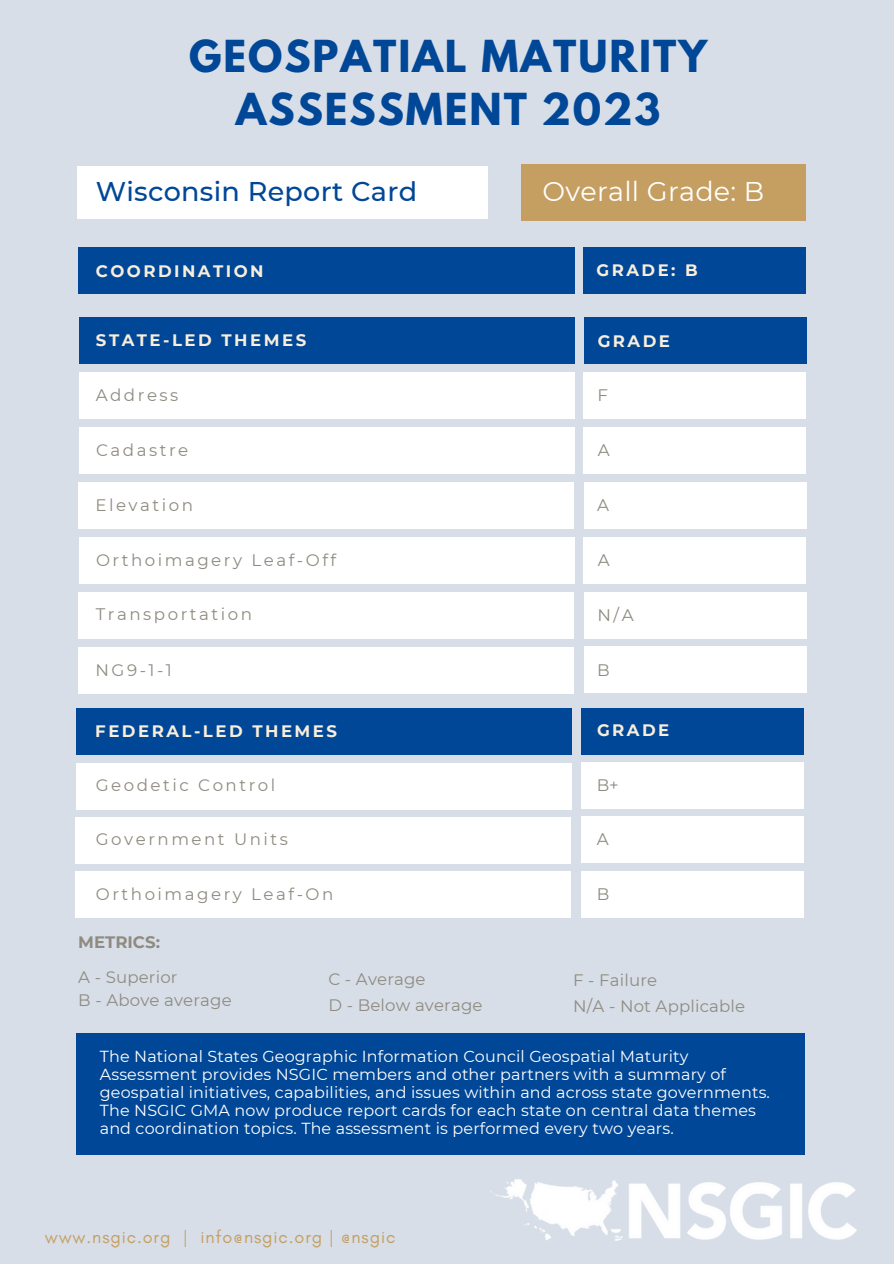
<style>
.page{position:relative;width:894px;height:1264px;background:#fff}
.page>*{position:absolute;margin:0;border:0;box-sizing:border-box;transform-origin:0 0}
.t1{font:700 39px/52.9px "League Spartan";letter-spacing:.05em;color:#004797;text-align:center}
.t2{font:500 27px "Montserrat";letter-spacing:.01em;color:#004797}
.t3{font:27px "Montserrat";letter-spacing:.01em;color:#fff}
.t4{font:18px "Glacial Indifference";letter-spacing:.05em;color:#c59f61}
.t5{font:16.65px "Montserrat";letter-spacing:.15em;color:#8f8b81}
.t6{font:16.5px "Montserrat";letter-spacing:.01em;color:#8f8b81}
.t7{font:700 16.5px "Montserrat";letter-spacing:.15em;color:#f9eedb}
.t8{font:700 16.5px "Montserrat";color:#8f8b81}
.t9{font:15.9px/18px "Montserrat";letter-spacing:.01em;color:#fff}
</style>
<div class="page">
<div style="left:0;top:0;width:893px;height:1263px;background:#d7dee8"></div>
<img style="left:490px;top:1179px;width:367px;height:62px">
<div style="left:76px;top:1032px;width:728px;height:122px;background:#004797"></div>
<div style="left:521px;top:164px;width:284px;height:57px;background:#c59f61"></div>
<div style="left:79px;top:318px;width:495px;height:46px;background:#004797"></div>
<div style="left:583px;top:318px;width:222px;height:46px;background:#004797"></div>
<div style="left:78px;top:247px;width:496px;height:46px;background:#004797"></div>
<div style="left:583px;top:247px;width:222px;height:46px;background:#004797"></div>
<div style="left:79px;top:372px;width:495px;height:47px;background:#fff"></div>
<div style="left:583px;top:372px;width:222px;height:47px;background:#fff"></div>
<div style="left:79px;top:427px;width:495px;height:46px;background:#fff"></div>
<div style="left:583px;top:427px;width:222px;height:46px;background:#fff"></div>
<div style="left:79px;top:482px;width:494px;height:46px;background:#fff"></div>
<div style="left:583px;top:482px;width:222px;height:46px;background:#fff"></div>
<div style="left:78px;top:592px;width:495px;height:46px;background:#fff"></div>
<div style="left:584px;top:592px;width:222px;height:46px;background:#fff"></div>
<div style="left:79px;top:647px;width:494px;height:46px;background:#fff"></div>
<div style="left:583px;top:646px;width:222px;height:47px;background:#fff"></div>
<div style="left:76px;top:763px;width:495px;height:46px;background:#fff"></div>
<div style="left:581px;top:762px;width:222px;height:46px;background:#fff"></div>
<div style="left:76px;top:817px;width:494px;height:46px;background:#fff"></div>
<div style="left:581px;top:816px;width:222px;height:47px;background:#fff"></div>
<div style="left:76px;top:871px;width:494px;height:47px;background:#fff"></div>
<div style="left:581px;top:871px;width:222px;height:46px;background:#fff"></div>
<div style="left:78px;top:166px;width:410px;height:53px;background:#fff"></div>
<div style="left:79px;top:537px;width:495px;height:46px;background:#fff"></div>
<div style="left:583px;top:537px;width:222px;height:46px;background:#fff"></div>
<div style="left:76px;top:708px;width:495px;height:47px;background:#004797"></div>
<div style="left:581px;top:708px;width:222px;height:46px;background:#004797"></div>
<p class="t1" style="left:189px;top:35px;width:519px">GEOSPATIAL MATURITY<br>ASSESSMENT 2023</p>
<p class="t2" style="left:96px;top:175px;width:323px">Wisconsin Report Card</p>
<p class="t3" style="left:542px;top:175px;width:223px">Overall Grade: B</p>
<p class="t7" style="left:96px;top:261px;width:169px">COORDINATION</p>
<p class="t7" style="left:596px;top:260px;width:103px">GRADE: B</p>
<p class="t7" style="left:96px;top:330px;width:212px">STATE-LED THEMES</p>
<p class="t7" style="left:597px;top:331px;width:74px">GRADE</p>
<p class="t5" style="left:96px;top:385px;width:84px">Address</p>
<p class="t5" style="left:597px;top:385px;width:12px">F</p>
<p class="t5" style="left:96px;top:439px;width:94px">Cadastre</p>
<p class="t5" style="left:597px;top:440px;width:13px">A</p>
<p class="t5" style="left:95px;top:494px;width:99px">Elevation</p>
<p class="t5" style="left:597px;top:495px;width:13px">A</p>
<p class="t5" style="left:96px;top:549px;width:241px">Orthoimagery Leaf-Off</p>
<p class="t5" style="left:597px;top:549px;width:13px">A</p>
<p class="t5" style="left:96px;top:604px;width:158px">Transportation</p>
<p class="t5" style="left:597px;top:604px;width:38px">N/A</p>
<p class="t5" style="left:95px;top:660px;width:78px">NG9-1-1</p>
<p class="t5" style="left:597px;top:659px;width:14px">B</p>
<p class="t7" style="left:95px;top:721px;width:243px">FEDERAL-LED THEMES</p>
<p class="t7" style="left:597px;top:720px;width:74px">GRADE</p>
<p class="t5" style="left:96px;top:774px;width:181px">Geodetic Control</p>
<p class="t5" style="left:596px;top:775px;width:24px">B+</p>
<p class="t5" style="left:96px;top:829px;width:193px">Government Units</p>
<p class="t5" style="left:596px;top:829px;width:13px">A</p>
<p class="t5" style="left:96px;top:883px;width:239px">Orthoimagery Leaf-On</p>
<p class="t5" style="left:596px;top:883px;width:14px">B</p>
<p class="t8" style="left:78px;top:932px;width:83px">METRICS:</p>
<p class="t6" style="left:78px;top:967px;width:101px">A - Superior</p>
<p class="t6" style="left:78px;top:989px;width:155px">B - Above average</p>
<p class="t6" style="left:328px;top:969px;width:99px">C - Average</p>
<p class="t6" style="left:328px;top:995px;width:156px">D - Below average</p>
<p class="t6" style="left:573px;top:970px;width:86px">F - Failure</p>
<p class="t6" style="left:573px;top:996px;width:173px">N/A - Not Applicable</p>
<p class="t9" style="left:100px;top:1047px;width:671px">The National States Geographic Information Council Geospatial Maturity Assessment provides NSGIC members and other partners with a summary of geospatial initiatives, capabilities, and issues within and across state governments.<br>The NSGIC GMA now produce report cards for each state on central data themes and coordination topics. The assessment is performed every two years.</p>
<p class="t4" style="left:45px;top:1225px;width:352px">www.nsgic.org | info@nsgic.org | @nsgic</p>
</div>
